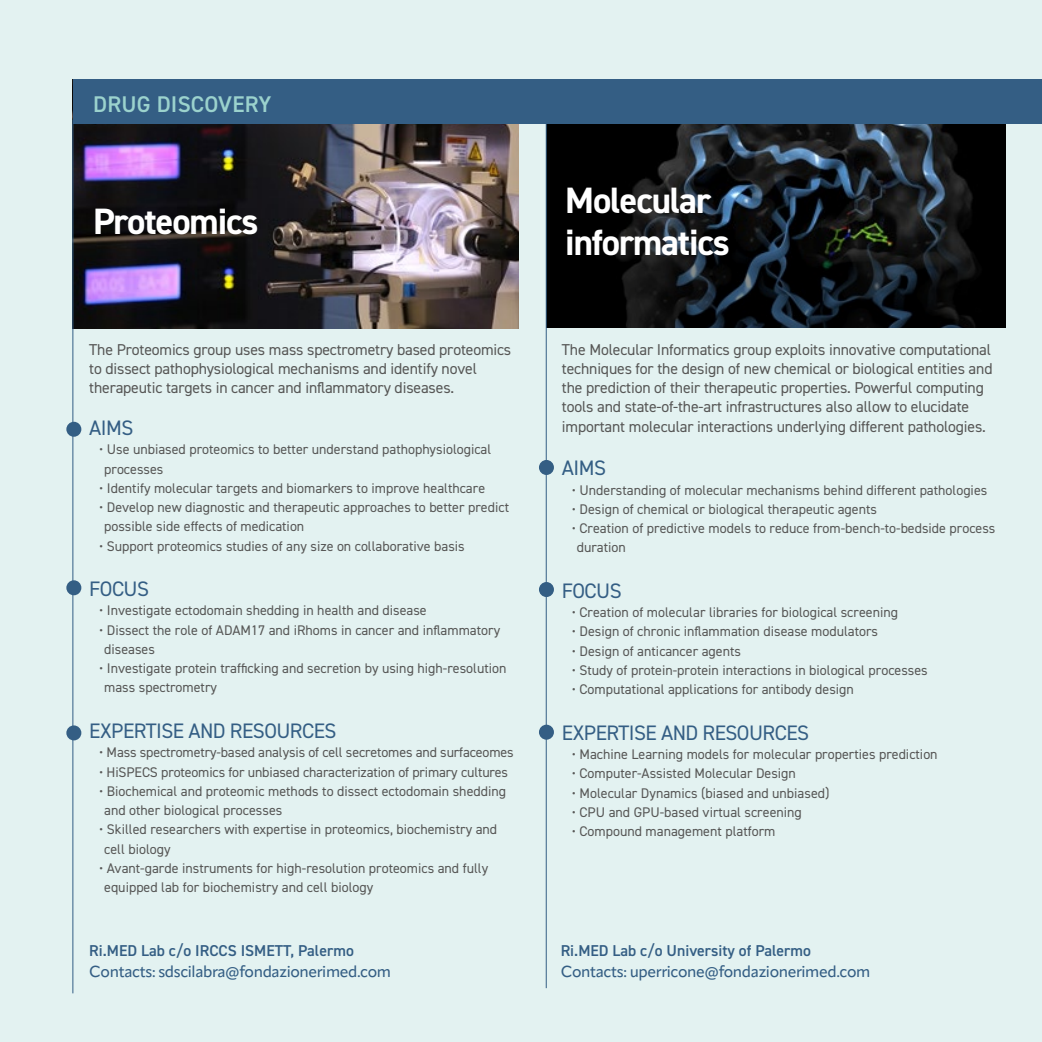
<style>
.page{position:relative;width:1042px;height:1042px;background:#e3f2f1}
.page>*{position:absolute;margin:0;border:0;box-sizing:border-box;transform-origin:0 0}
.t1{font:700 36.75px/42px "DIN2014";letter-spacing:-.03em;color:#fff}
.t2{font:600 22.75px "DIN2014";letter-spacing:.01em;color:#9bd2cd}
.t3{font:21px "DIN2014";letter-spacing:-.025em;color:#345e84}
.t4{font:15.75px/19.2px "DIN2014";letter-spacing:-.01em;color:#575756}
.t5{font:500 15.75px "Apparat";letter-spacing:-.025em;color:#345e84}
.t6{font:600 15.75px "DIN2014";color:#345e84}
.t7{font:14px/19.2px "DIN2014";color:#575756}
</style>
<div class="page">
<img style="left:547px;top:124px;width:458px;height:204px">
<img style="left:73px;top:124px;width:445px;height:204px">
<div style="left:73px;top:79px;width:969px;height:45px;background:#345e84"></div>
<svg style="left:547px;top:216px;width:453px;height:111px;background:#0d1114"></svg>
<hr style="left:546px;top:79px;width:1px;height:909px;background:#345e84">
<div style="left:539px;top:460px;width:15px;height:15px;background:#345e84;border-radius:50%"></div>
<div style="left:66px;top:580px;width:15px;height:15px;background:#345e84;border-radius:50%"></div>
<div style="left:66px;top:725px;width:15px;height:15px;background:#345e84;border-radius:50%"></div>
<div style="left:539px;top:582px;width:15px;height:15px;background:#345e84;border-radius:50%"></div>
<div style="left:539px;top:724px;width:15px;height:15px;background:#345e84;border-radius:50%"></div>
<hr style="left:72px;top:120px;width:1px;height:873px;background:#345e84">
<div style="left:66px;top:422px;width:15px;height:15px;background:#345e84;border-radius:50%"></div>
<h2 class="t2" style="left:93px;top:89px;width:180px">DRUG DISCOVERY</h2>
<h1 class="t1" style="left:93px;top:199px;width:167px">Proteomics</h1>
<p class="t4" style="left:89px;top:339px;width:423px">The Proteomics group uses mass spectrometry based proteomics to dissect pathophysiological mechanisms and identify novel therapeutic targets in cancer and inflammatory diseases.</p>
<h3 class="t3" style="left:89px;top:415px;width:46px">AIMS</h3>
<p class="t7" style="left:104px;top:440px;width:388px;text-indent:-5px">• Use unbiased proteomics to better understand pathophysiological processes</p>
<p class="t7" style="left:99px;top:478px;width:387px">• Identify molecular targets and biomarkers to improve healthcare</p>
<p class="t7" style="left:104px;top:497px;width:406px;text-indent:-5px">• Develop new diagnostic and therapeutic approaches to better predict possible side effects of medication</p>
<p class="t7" style="left:99px;top:536px;width:367px">• Support proteomics studies of any size on collaborative basis</p>
<h3 class="t3" style="left:89px;top:576px;width:61px">FOCUS</h3>
<p class="t7" style="left:99px;top:601px;width:329px">• Investigate ectodomain shedding in health and disease</p>
<p class="t7" style="left:104px;top:620px;width:397px;text-indent:-5px">• Dissect the role of ADAM17 and iRhoms in cancer and inflammatory diseases</p>
<p class="t7" style="left:104px;top:658px;width:404px;text-indent:-5px">• Investigate protein trafficking and secretion by using high-resolution mass spectrometry</p>
<h3 class="t3" style="left:89px;top:717px;width:249px">EXPERTISE AND RESOURCES</h3>
<p class="t7" style="left:99px;top:742px;width:416px">• Mass spectrometry-based analysis of cell secretomes and surfaceomes</p>
<p class="t7" style="left:99px;top:762px;width:410px">• HiSPECS proteomics for unbiased characterization of primary cultures</p>
<p class="t7" style="left:104px;top:781px;width:403px;text-indent:-5px">• Biochemical and proteomic methods to dissect ectodomain shedding and other biological processes</p>
<p class="t7" style="left:104px;top:819px;width:394px;text-indent:-5px">• Skilled researchers with expertise in proteomics, biochemistry and cell biology</p>
<p class="t7" style="left:104px;top:858px;width:386px;text-indent:-5px">• Avant-garde instruments for high-resolution proteomics and fully equipped lab for biochemistry and cell biology</p>
<p class="t6" style="left:89px;top:940px;width:266px">Ri.MED Lab c/o IRCCS ISMETT, Palermo</p>
<p class="t5" style="left:89px;top:962px;width:303px">Contacts: sdscilabra@fondazionerimed.com</p>
<h1 class="t1" style="left:565px;top:179px;width:166px">Molecular informatics</h1>
<p class="t4" style="left:562px;top:339px;width:432px">The Molecular Informatics group exploits innovative computational techniques for the design of new chemical or biological entities and the prediction of their therapeutic properties. Powerful computing tools and state-of-the-art infrastructures also allow to elucidate important molecular interactions underlying different pathologies.</p>
<h3 class="t3" style="left:562px;top:455px;width:46px">AIMS</h3>
<p class="t7" style="left:572px;top:480px;width:417px">• Understanding of molecular mechanisms behind different pathologies</p>
<p class="t7" style="left:572px;top:499px;width:307px">• Design of chemical or biological therapeutic agents</p>
<p class="t7" style="left:577px;top:518px;width:420px;text-indent:-5px">• Creation of predictive models to reduce from-bench-to-bedside process duration</p>
<h3 class="t3" style="left:562px;top:577px;width:61px">FOCUS</h3>
<p class="t7" style="left:572px;top:602px;width:328px">• Creation of molecular libraries for biological screening</p>
<p class="t7" style="left:572px;top:622px;width:308px">• Design of chronic inflammation disease modulators</p>
<p class="t7" style="left:572px;top:641px;width:171px">• Design of anticancer agents</p>
<p class="t7" style="left:572px;top:660px;width:357px">• Study of protein-protein interactions in biological processes</p>
<p class="t7" style="left:572px;top:679px;width:284px">• Computational applications for antibody design</p>
<h3 class="t3" style="left:562px;top:719px;width:249px">EXPERTISE AND RESOURCES</h3>
<p class="t7" style="left:572px;top:744px;width:367px">• Machine Learning models for molecular properties prediction</p>
<p class="t7" style="left:572px;top:763px;width:226px">• Computer-Assisted Molecular Design</p>
<p class="t7" style="left:572px;top:783px;width:259px">• Molecular Dynamics (biased and unbiased)</p>
<p class="t7" style="left:572px;top:802px;width:231px">• CPU and GPU-based virtual screening</p>
<p class="t7" style="left:572px;top:821px;width:205px">• Compound management platform</p>
<p class="t6" style="left:561px;top:940px;width:252px">Ri.MED Lab c/o University of Palermo</p>
<p class="t5" style="left:561px;top:962px;width:311px">Contacts: uperricone@fondazionerimed.com</p>
</div>
